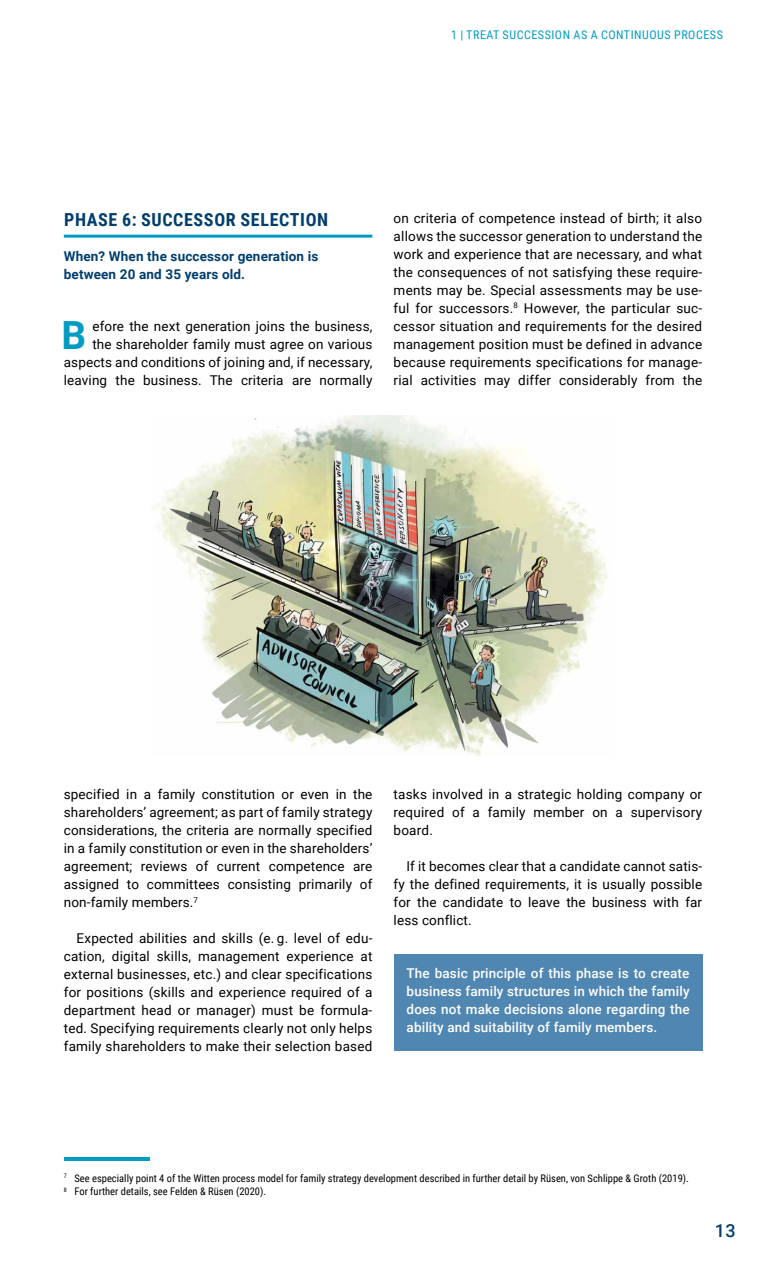
<style>
.page{position:relative;width:766px;height:1263px;background:#fff}
.page>*{position:absolute;margin:0;border:0;box-sizing:border-box;transform-origin:0 0}
.t1{font:700 38.85px "Roboto";color:#009cc1}
.t2{font:700 18px "Roboto Condensed";letter-spacing:.035em;color:#003e6e}
.t3{font:500 18px "Roboto";color:#003e6e}
.t4{font:13.5px/18px "Roboto";letter-spacing:.01em;color:#000;text-align:justify}
.t5{font:500 13.5px/18px "Roboto";letter-spacing:.01em;color:#fff;text-align:justify}
.t6{font:700 13.5px/18px "Roboto";letter-spacing:.01em;color:#003e6e}
.t7{font:12px "Roboto Condensed";letter-spacing:.045em;color:#009cc1}
.t8{font:10.5px/13.5px "Roboto Condensed";color:#000}
</style>
<div class="page">
<img style="left:152px;top:415px;width:457px;height:340px">
<hr style="left:64px;top:235px;width:308px;height:3px;background:#009cc1">
<div style="left:394px;top:954px;width:308px;height:97px;background:#5086b2"></div>
<hr style="left:64px;top:1157px;width:85px;height:4px;background:#009cc1">
<p class="t7" style="left:451px;top:26px;width:273px">1 | TREAT SUCCESSION AS A CONTINUOUS PROCESS</p>
<h2 class="t2" style="left:64px;top:207px;width:265px">PHASE 6: SUCCESSOR SELECTION</h2>
<p class="t6" style="left:64px;top:247px;width:256px">When? When the successor generation is between 20 and 35 years old.</p>
<h1 class="t1" style="left:61px;top:308px;width:26px">B</h1>
<p class="t4" style="left:64px;top:317px;width:310px;text-align:right">efore the next generation joins the business,<br>the shareholder family must agree on various aspects and conditions of joining and, if necessary, leaving the business. The criteria are normally</p>
<p class="t4" style="left:393px;top:208px;width:310px">on criteria of competence instead of birth; it also allows the successor generation to understand the work and experience that are necessary, and what the consequences of not satisfying these require&shy;ments may be. Special assessments may be use&shy;ful for successors.<sup>8</sup> However, the particular suc&shy;cessor situation and requirements for the desired management position must be defined in advance because requirements specifications for manage&shy;rial activities may differ considerably from the</p>
<p class="t4" style="left:64px;top:785px;width:310px">specified in a family constitution or even in the shareholders’ agreement; as part of family strategy considerations, the criteria are normally specified in a family constitution or even in the shareholders’ agreement; reviews of current competence are assigned to committees consisting primarily of non-family members.<sup>7</sup></p>
<p class="t4" style="left:64px;top:929px;width:310px;text-indent:13px">Expected abilities and skills (e. g. level of edu&shy;cation, digital skills, management experience at external businesses, etc.) and clear specifications for positions (skills and experience required of a department head or manager) must be formula&shy;ted. Specifying requirements clearly not only helps family shareholders to make their selection based</p>
<p class="t4" style="left:393px;top:785px;width:310px">tasks involved in a strategic holding company or required of a family member on a supervisory board.</p>
<p class="t4" style="left:393px;top:857px;width:310px;text-indent:13px">If it becomes clear that a candidate cannot satis&shy;fy the defined requirements, it is usually possible for the candidate to leave the business with far less conflict.</p>
<p class="t5" style="left:406px;top:964px;width:284px">The basic principle of this phase is to create business family structures in which the family does not make decisions alone regarding the ability and suitability of family members.</p>
<p class="t8" style="left:64px;top:1171px;width:626px"><sup>7</sup> See especially point 4 of the Witten process model for family strategy development described in further detail by Rüsen, von Schlippe &amp; Groth (2019).<br><sup>8</sup> For further details, see Felden &amp; Rüsen (2020).</p>
<h2 class="t3" style="left:714px;top:1218px;width:23px">13</h2>
</div>
